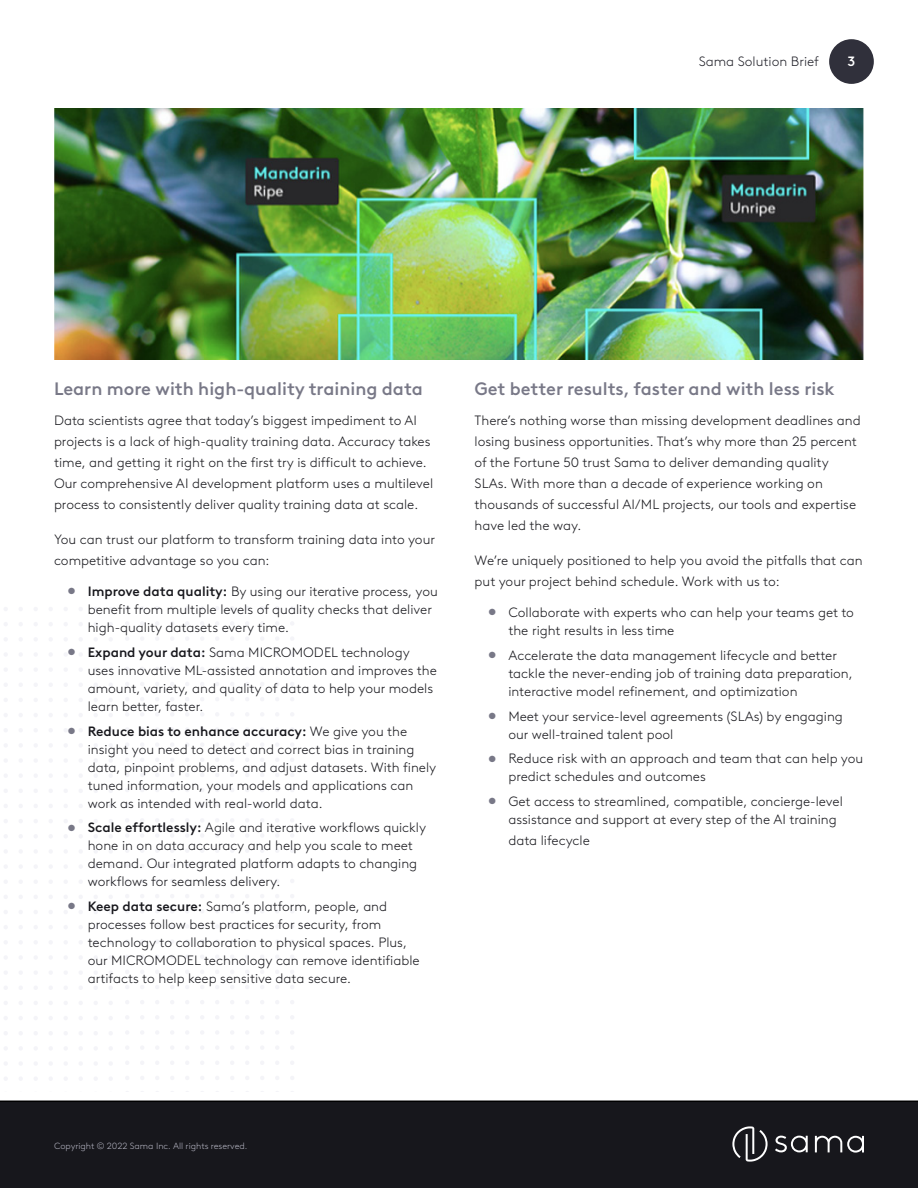
<style>
.page{position:relative;width:918px;height:1188px;background:#fff}
.page>*{position:absolute;margin:0;border:0;box-sizing:border-box;transform-origin:0 0}
.Subhead_2{font:500 18px "Brown LL";color:#787887}
.Body{font:300 13.5px/18px "Brown LL";color:#17171c}
.t1{font:300 13.5px "Brown LL";color:#22222a}
.t2{font:500 13.5px "Brown LL";color:#fff}
.t3{font:300 9px "Brown LL";color:#b4b4c1}
.s1{color:#787887}
.s2{font-weight:500}
</style>
<div class="page">
<div style="left:829px;top:39px;width:45px;height:45px;background:#30303b;border-radius:50%"></div>
<div style="left:0;top:1101px;width:918px;height:87px;background:#17171c"></div>
<svg style="left:732px;top:1126px;width:36px;height:36px"></svg>
<svg style="left:775px;top:1136px;width:33px;height:16px"></svg>
<svg style="left:815px;top:1136px;width:49px;height:17px"></svg>
<svg style="left:290px;top:607px;width:4px;height:485px"></svg>
<svg style="left:275px;top:607px;width:4px;height:485px"></svg>
<svg style="left:260px;top:607px;width:4px;height:485px"></svg>
<svg style="left:245px;top:607px;width:4px;height:485px"></svg>
<svg style="left:230px;top:607px;width:4px;height:485px"></svg>
<svg style="left:215px;top:607px;width:4px;height:485px"></svg>
<svg style="left:200px;top:607px;width:4px;height:485px"></svg>
<svg style="left:185px;top:607px;width:4px;height:485px"></svg>
<svg style="left:170px;top:607px;width:4px;height:485px"></svg>
<svg style="left:155px;top:607px;width:4px;height:485px"></svg>
<svg style="left:140px;top:607px;width:4px;height:485px"></svg>
<svg style="left:125px;top:607px;width:4px;height:485px"></svg>
<svg style="left:109px;top:607px;width:3px;height:473px"></svg>
<svg style="left:94px;top:607px;width:3px;height:473px"></svg>
<svg style="left:79px;top:607px;width:3px;height:473px"></svg>
<svg style="left:64px;top:607px;width:3px;height:473px"></svg>
<svg style="left:49px;top:607px;width:3px;height:473px"></svg>
<svg style="left:34px;top:607px;width:3px;height:473px"></svg>
<svg style="left:19px;top:607px;width:3px;height:473px"></svg>
<svg style="left:4px;top:607px;width:3px;height:473px"></svg>
<img style="left:54px;top:108px;width:810px;height:252px">
<p class="t1" style="left:699px;top:52px;width:122px">Sama Solution Brief</p>
<p class="t2" style="left:848px;top:51px;width:9px">3</p>
<p class="Subhead_2" style="left:54px;top:375px;width:370px">Learn more with high-quality training data</p>
<p class="Body" style="left:54px;top:409px;width:381px;line-height:21px">Data scientists agree that today’s biggest impediment to AI projects is a lack of high-quality training data. Accuracy takes time, and getting it right on the first try is difficult to achieve.<br>Our comprehensive AI development platform uses a multilevel process to consistently deliver quality training data at scale.</p>
<p class="Body" style="left:54px;top:528px;width:383px;line-height:21px">You can trust our platform to transform training data into your competitive advantage so you can:</p>
<p class="Body" style="left:88px;top:582px;width:352px;text-indent:-20px"><span class="s1">•</span> <span class="s2">Improve data quality:</span> By using our iterative process, you benefit from multiple levels of quality checks that deliver high-quality datasets every time.</p>
<p class="Body" style="left:88px;top:642px;width:351px;text-indent:-20px"><span class="s1">•</span> <span class="s2">Expand your data:</span> Sama MICROMODEL technology uses innovative ML-assisted annotation and improves the amount, variety, and quality of data to help your models learn better, faster.</p>
<p class="Body" style="left:88px;top:721px;width:350px;text-indent:-20px"><span class="s1">•</span> <span class="s2">Reduce bias to enhance accuracy:</span> We give you the insight you need to detect and correct bias in training data, pinpoint problems, and adjust datasets. With finely tuned information, your models and applications can work as intended with real-world data.</p>
<p class="Body" style="left:88px;top:818px;width:340px;text-indent:-20px"><span class="s1">•</span> <span class="s2">Scale effortlessly:</span> Agile and iterative workflows quickly hone in on data accuracy and help you scale to meet demand. Our integrated platform adapts to changing workflows for seamless delivery.</p>
<p class="Body" style="left:88px;top:897px;width:334px;text-indent:-20px"><span class="s1">•</span> <span class="s2">Keep data secure:</span> Sama’s platform, people, and processes follow best practices for security, from technology to collaboration to physical spaces. Plus, our MICROMODEL technology can remove identifiable artifacts to help keep sensitive data secure.</p>
<p class="Subhead_2" style="left:475px;top:375px;width:361px">Get better results, faster and with less risk</p>
<p class="Body" style="left:475px;top:409px;width:388px;line-height:21px">There’s nothing worse than missing development deadlines and losing business opportunities. That’s why more than 25 percent of the Fortune 50 trust Sama to deliver demanding quality SLAs. With more than a decade of experience working on thousands of successful AI/ML projects, our tools and expertise have led the way.</p>
<p class="Body" style="left:475px;top:549px;width:390px;line-height:21px">We’re uniquely positioned to help you avoid the pitfalls that can put your project behind schedule. Work with us to:</p>
<p class="Body" style="left:508px;top:603px;width:347px;text-indent:-20px"><span class="s1">•</span> Collaborate with experts who can help your teams get to the right results in less time</p>
<p class="Body" style="left:508px;top:645px;width:346px;text-indent:-20px"><span class="s1">•</span> Accelerate the data management lifecycle and better tackle the never-ending job of training data preparation, interactive model refinement, and optimization</p>
<p class="Body" style="left:508px;top:706px;width:336px;text-indent:-20px"><span class="s1">•</span> Meet your service-level agreements (SLAs) by engaging our well-trained talent pool</p>
<p class="Body" style="left:508px;top:749px;width:357px;text-indent:-20px"><span class="s1">•</span> Reduce risk with an approach and team that can help you predict schedules and outcomes</p>
<p class="Body" style="left:508px;top:792px;width:336px;text-indent:-20px"><span class="s1">•</span> Get access to streamlined, compatible, concierge-level assistance and support at every step of the AI training</p>
<p class="Body" style="left:508px;top:831px;width:83px">data lifecycle</p>
<p class="t3" style="left:54px;top:1139px;width:195px">Copyright © 2022 Sama Inc. All rights reserved.</p>
</div>
